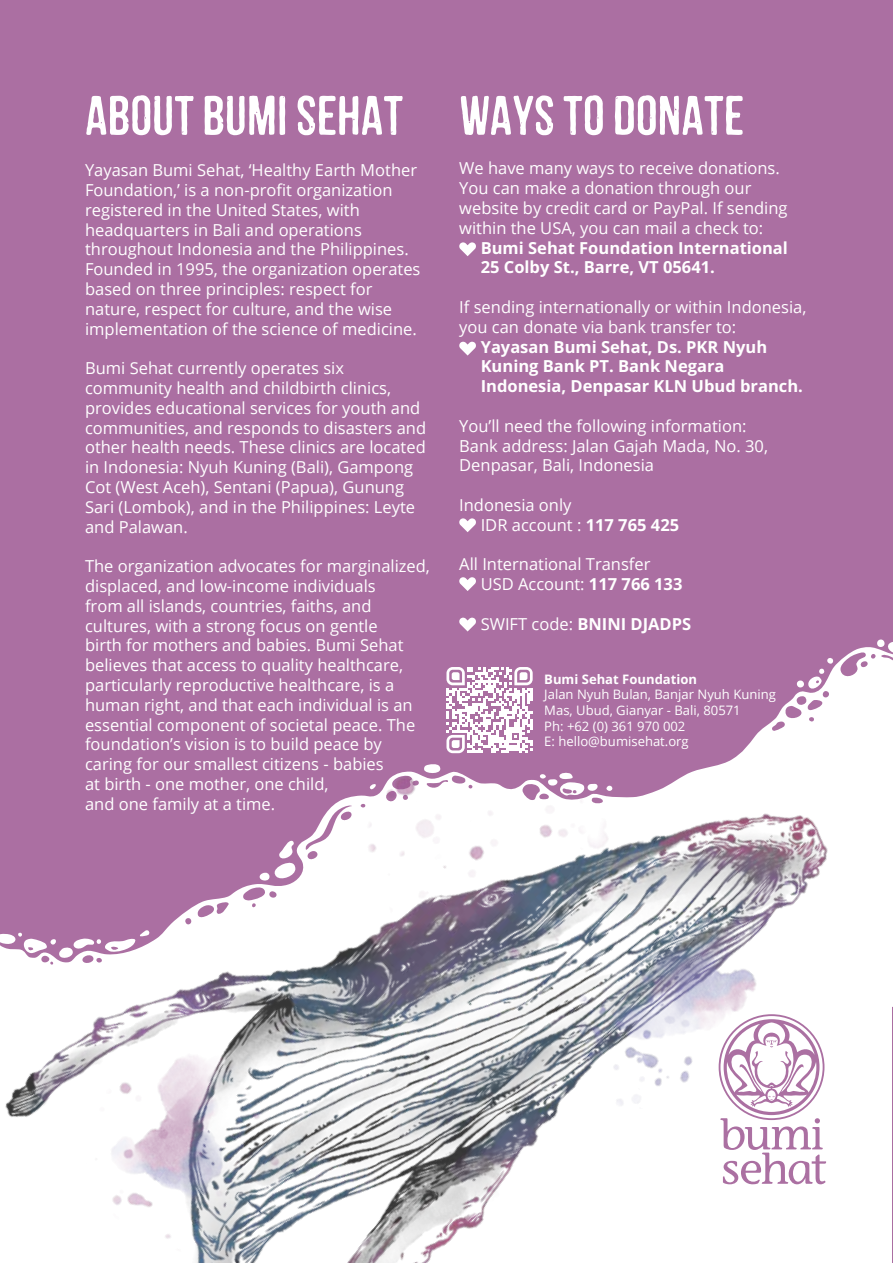
<style>
.page{position:relative;width:893px;height:1263px;background:#fff}
.page>*{position:absolute;margin:0;border:0;box-sizing:border-box;transform-origin:0 0}
.t1{font:55.5px "Mocha Mattari W01";color:#fff}
.t2{font:16.5px/19.8px "Open Sans";color:#fff}
.t3{font:700 16.5px/19.8px "Open Sans";color:#fff}
.t4{font:13.05px/15.6px "Open Sans";color:#fff}
.t5{font:700 13.05px "Open Sans";color:#fff}
.s1{font-weight:700}
.s2{font-weight:400}
</style>
<div class="page">
<div style="left:0;top:0;width:893px;height:1262px;background:#ab6fa2"></div>
<img style="left:0;top:631px;width:893px;height:632px">
<svg style="left:459px;top:242px;width:17px;height:14px"></svg>
<svg style="left:459px;top:341px;width:17px;height:15px"></svg>
<svg style="left:459px;top:518px;width:17px;height:14px"></svg>
<svg style="left:459px;top:617px;width:17px;height:14px"></svg>
<svg style="left:459px;top:577px;width:17px;height:14px"></svg>
<svg style="left:719px;top:1014px;width:107px;height:170px"></svg>
<svg style="left:446px;top:667px;width:87px;height:86px"></svg>
<h1 class="t1" style="left:85px;top:85px;width:320px">ABOUT BUMI SEHAT</h1>
<p class="t2" style="left:85px;top:160px;width:337px">Yayasan Bumi Sehat, ‘Healthy Earth Mother Foundation,’ is a non-profit organization registered in the United States, with headquarters in Bali and operations throughout Indonesia and the Philippines.<br>Founded in 1995, the organization operates based on three principles: respect for nature, respect for culture, and the wise implementation of the science of medicine.</p>
<p class="t2" style="left:85px;top:358px;width:343px">Bumi Sehat currently operates six community health and childbirth clinics, provides educational services for youth and communities, and responds to disasters and other health needs. These clinics are located in Indonesia: Nyuh Kuning (Bali), Gampong Cot (West Aceh), Sentani (Papua), Gunung Sari (Lombok), and in the Philippines: Leyte and Palawan.</p>
<p class="t2" style="left:85px;top:556px;width:346px">The organization advocates for marginalized, displaced, and low-income individuals<br>from all islands, countries, faiths, and cultures, with a strong focus on gentle<br>birth for mothers and babies. Bumi Sehat believes that access to quality healthcare, particularly reproductive healthcare, is a human right, and that each individual is an essential component of societal peace. The foundation’s vision is to build peace by caring for our smallest citizens - babies<br>at birth - one mother, one child,<br>and one family at a time.</p>
<h1 class="t1" style="left:459px;top:85px;width:286px">WAYS TO DONATE</h1>
<p class="t2" style="left:459px;top:158px;width:330px">We have many ways to receive donations.<br>You can make a donation through our website by credit card or PayPal. If sending within the USA, you can mail a check to:</p>
<p class="t3" style="left:481px;top:237px;width:309px">Bumi Sehat Foundation International<br>25 Colby St., Barre, VT 05641.</p>
<p class="t2" style="left:459px;top:297px;width:349px">If sending internationally or within Indonesia, you can donate via bank transfer to:</p>
<p class="t3" style="left:481px;top:336px;width:324px">Yayasan Bumi Sehat, Ds. PKR Nyuh<br>Kuning Bank PT. Bank Negara<br>Indonesia, Denpasar KLN Ubud branch.</p>
<p class="t2" style="left:459px;top:415px;width:310px">You’ll need the following information:<br>Bank address: Jalan Gajah Mada, No. 30,<br>Denpasar, Bali, Indonesia</p>
<p class="t2" style="left:481px;top:495px;width:200px;text-indent:-21px">Indonesia only<br>IDR account : <span class="s1">117 765 425</span></p>
<p class="t2" style="left:481px;top:554px;width:203px;text-indent:-21px">All International Transfer<br>USD Account: <span class="s1">117 766 133</span></p>
<p class="t3" style="left:481px;top:613px;width:212px"><span class="s2">SWIFT code:</span> BNINI DJADPS</p>
<p class="t5" style="left:544px;top:670px;width:154px">Bumi Sehat Foundation</p>
<p class="t4" style="left:544px;top:686px;width:233px">Jalan Nyuh Bulan, Banjar Nyuh Kuning<br>Mas, Ubud, Gianyar - Bali, 80571<br>Ph: +62 (0) 361 970 002<br>E: hello@bumisehat.org</p>
</div>
